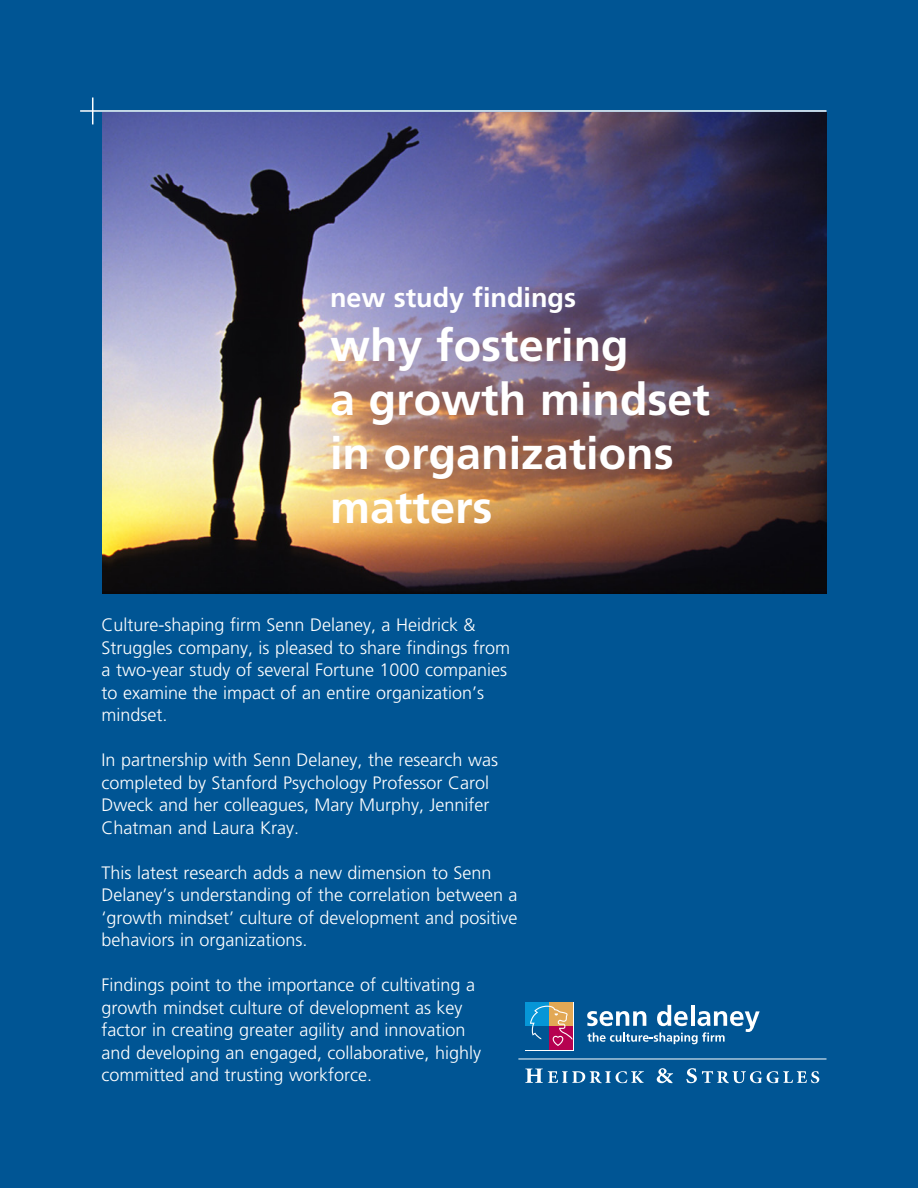
<style>
.page{position:relative;width:918px;height:1188px;background:#005594}
.page>*{position:absolute;margin:0;border:0;box-sizing:border-box;transform-origin:0 0}
.cover_text_bold{font:700 45px/54px "Frutiger LT Std";color:#fff}
.cover_text_bold-2{font:700 27px "Frutiger LT Std";color:#fff}
.Cover-Body_Text{font:300 18px/22.5px "Frutiger LT Std";color:#fff}
</style>
<div class="page">
<hr style="left:80px;top:110px;width:746px;height:2px;background:#fff">
<svg style="left:92px;top:98px;width:1px;height:26px"></svg>
<svg style="left:525px;top:1002px;width:48px;height:48px"></svg>
<svg style="left:525px;top:1068px;width:294px;height:15px"></svg>
<svg style="left:587px;top:1005px;width:173px;height:39px"></svg>
<div style="left:549px;top:1026px;width:23px;height:23px;background:#b60150"></div>
<div style="left:526px;top:1026px;width:23px;height:23px;background:#005594"></div>
<div style="left:526px;top:1003px;width:23px;height:23px;background:#0696d7"></div>
<div style="left:549px;top:1003px;width:23px;height:23px;background:#e2a855"></div>
<svg style="left:530px;top:1006px;width:42px;height:40px"></svg>
<hr style="left:518px;top:1059px;width:308px;height:1px;background:#fff">
<img style="left:102px;top:112px;width:724px;height:482px">
<p class="cover_text_bold-2" style="left:330px;top:282px;width:248px">new study findings</p>
<p class="cover_text_bold" style="left:330px;top:318px;width:382px">why fostering<br>a growth mindset in organizations matters</p>
<p class="Cover-Body_Text" style="left:102px;top:614px;width:410px">Culture-shaping firm Senn Delaney, a Heidrick &amp; Struggles company, is pleased to share findings from a two-year study of several Fortune 1000 companies to examine the impact of an entire organization’s mindset.</p>
<p class="Cover-Body_Text" style="left:102px;top:749px;width:398px">In partnership with Senn Delaney, the research was completed by Stanford Psychology Professor Carol Dweck and her colleagues, Mary Murphy, Jennifer Chatman and Laura Kray.</p>
<p class="Cover-Body_Text" style="left:102px;top:862px;width:418px">This latest research adds a new dimension to Senn Delaney’s understanding of the correlation between a ‘growth mindset’ culture of development and positive behaviors in organizations.</p>
<p class="Cover-Body_Text" style="left:102px;top:974px;width:381px">Findings point to the importance of cultivating a growth mindset culture of development as key factor in creating greater agility and innovation and developing an engaged, collaborative, highly committed and trusting workforce.</p>
</div>
